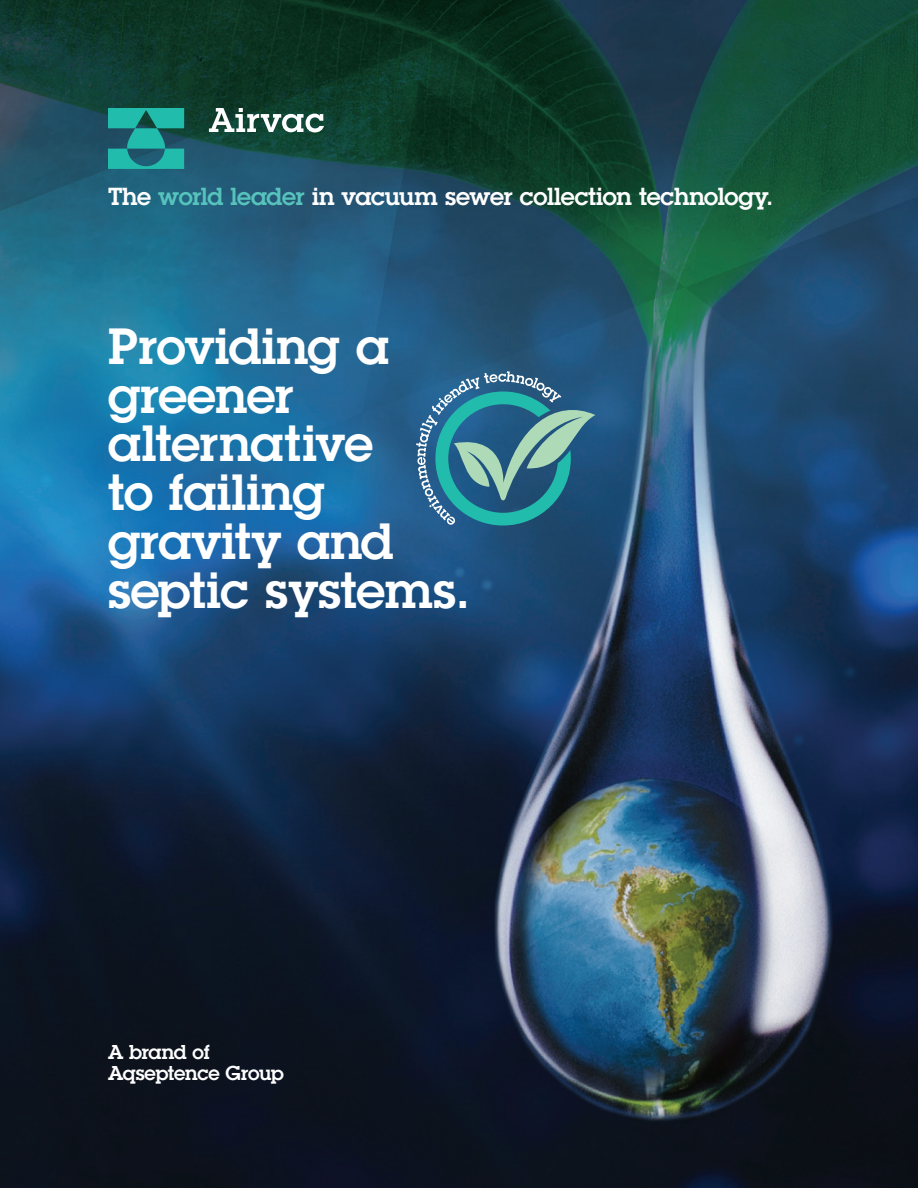
<style>
.page{position:relative;width:918px;height:1188px;background:#fff}
.page>*{position:absolute;margin:0;border:0;box-sizing:border-box;transform-origin:0 0}
.t1{font:600 49.5px/48.8px "Lubalin Graph Std";letter-spacing:-.01em;color:#fff}
.t2{font:600 24px "Lubalin Graph Std";letter-spacing:-.015em;color:#fff}
.t3{font:600 19.5px "Lubalin Graph Std";letter-spacing:-.015em;color:#fff}
.s1{color:#57c3bc}
</style>
<div class="page">
<img style="left:0;top:0;width:918px;height:1188px">
<svg style="left:416px;top:371px;width:179px;height:155px;background:#3e7f95"></svg>
<svg style="left:209px;top:108px;width:115px;height:24px"></svg>
<svg style="left:108px;top:108px;width:76px;height:61px;background:#209591"></svg>
<p class="t2" style="left:108px;top:181px;width:667px">The <span class="s1">world leader</span> in vacuum sewer collection technology.</p>
<p class="t1" style="left:108px;top:321px;width:282px">Providing a</p>
<p class="t1" style="left:108px;top:370px;width:267px">greener alternative</p>
<p class="t1" style="left:108px;top:468px;width:219px">to failing</p>
<p class="t1" style="left:108px;top:516px;width:287px">gravity and</p>
<p class="t1" style="left:108px;top:565px;width:364px">septic systems.</p>
<p class="t3" style="left:108px;top:1039px;width:103px">A brand of</p>
<p class="t3" style="left:108px;top:1060px;width:177px">Aqseptence Group</p>
</div>
